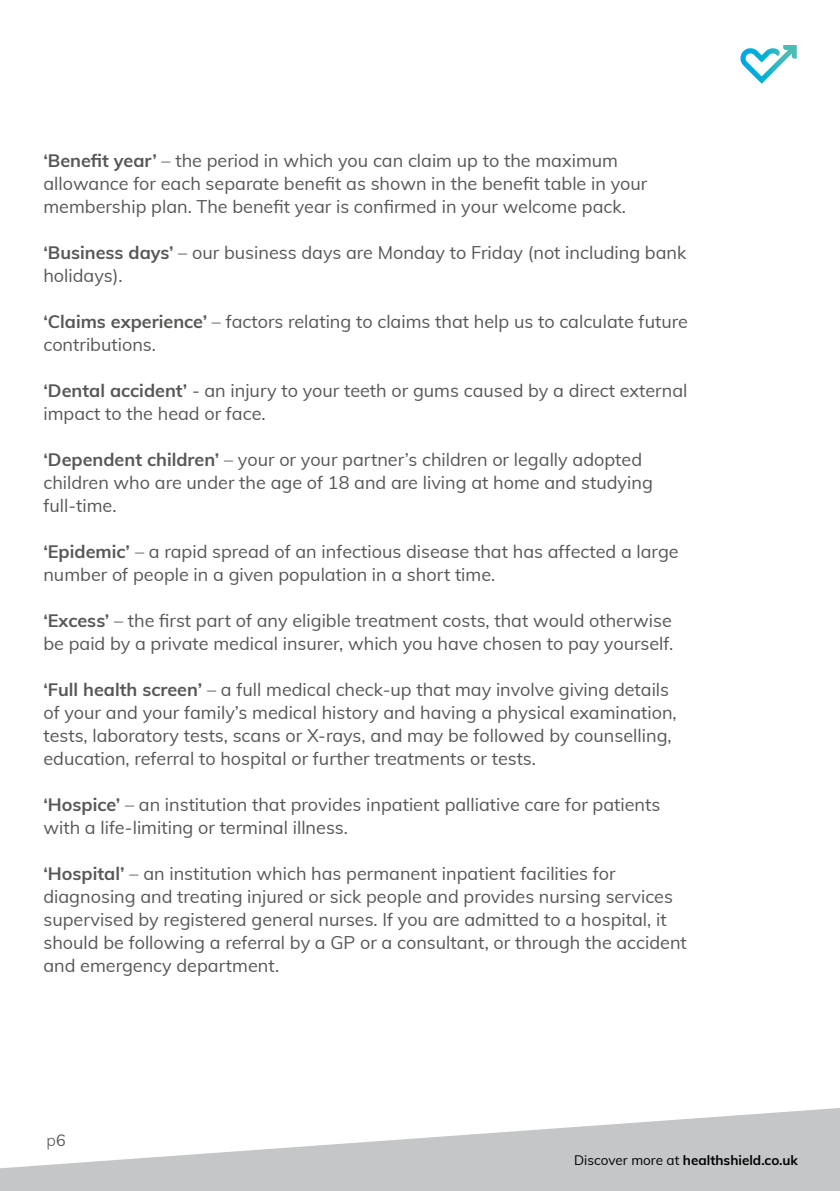
<style>
.page{position:relative;width:840px;height:1191px;background:#fff}
.page>*{position:absolute;margin:0;border:0;box-sizing:border-box;transform-origin:0 0}
.t1{font:18px/23px "Muli";color:#575756}
.t2{font:300 16px "Muli";color:#575756}
.t3{font:700 13.4px "Muli";color:#000}
.s1{font-weight:700}
.s2{font-weight:400}
</style>
<div class="page">
<svg style="left:0;top:1108px;width:839px;height:83px;fill:#c4c6c7"></svg>
<svg style="left:740px;top:45px;width:56px;height:39px"></svg>
<p class="t1" style="left:43px;top:148px;width:605px"><span class="s1">‘Benefit year’</span> – the period in which you can claim up to the maximum allowance for each separate benefit as shown in the benefit table in your membership plan. The benefit year is confirmed in your welcome pack.</p>
<p class="t1" style="left:43px;top:240px;width:644px"><span class="s1">‘Business days’</span> – our business days are Monday to Friday (not including bank holidays).</p>
<p class="t1" style="left:43px;top:309px;width:645px"><span class="s1">‘Claims experience’</span> – factors relating to claims that help us to calculate future contributions.</p>
<p class="t1" style="left:43px;top:378px;width:645px"><span class="s1">‘Dental accident’</span> - an injury to your teeth or gums caused by a direct external impact to the head or face.</p>
<p class="t1" style="left:43px;top:447px;width:610px"><span class="s1">‘Dependent children’</span> – your or your partner’s children or legally adopted children who are under the age of 18 and are living at home and studying full-time.</p>
<p class="t1" style="left:43px;top:539px;width:636px"><span class="s1">‘Epidemic’</span> – a rapid spread of an infectious disease that has affected a large number of people in a given population in a short time.</p>
<p class="t1" style="left:43px;top:608px;width:631px"><span class="s1">‘Excess’</span> – the first part of any eligible treatment costs, that would otherwise be paid by a private medical insurer, which you have chosen to pay yourself.</p>
<p class="t1" style="left:43px;top:677px;width:634px"><span class="s1">‘Full health screen’</span> – a full medical check-up that may involve giving details of your and your family’s medical history and having a physical examination, tests, laboratory tests, scans or X-rays, and may be followed by counselling, education, referral to hospital or further treatments or tests.</p>
<p class="t1" style="left:43px;top:792px;width:618px"><span class="s1">‘Hospice’</span> – an institution that provides inpatient palliative care for patients with a life-limiting or terminal illness.</p>
<p class="t1" style="left:43px;top:861px;width:644px"><span class="s1">‘Hospital’</span> – an institution which has permanent inpatient facilities for diagnosing and treating injured or sick people and provides nursing services supervised by registered general nurses. If you are admitted to a hospital, it should be following a referral by a GP or a consultant, or through the accident and emergency department.</p>
<p class="t2" style="left:46px;top:1128px;width:21px">p<span class="s2">6</span></p>
<p class="t3" style="left:574px;top:1149px;width:225px"><span class="s2">Discover more at</span> healthshield.co.uk</p>
</div>
